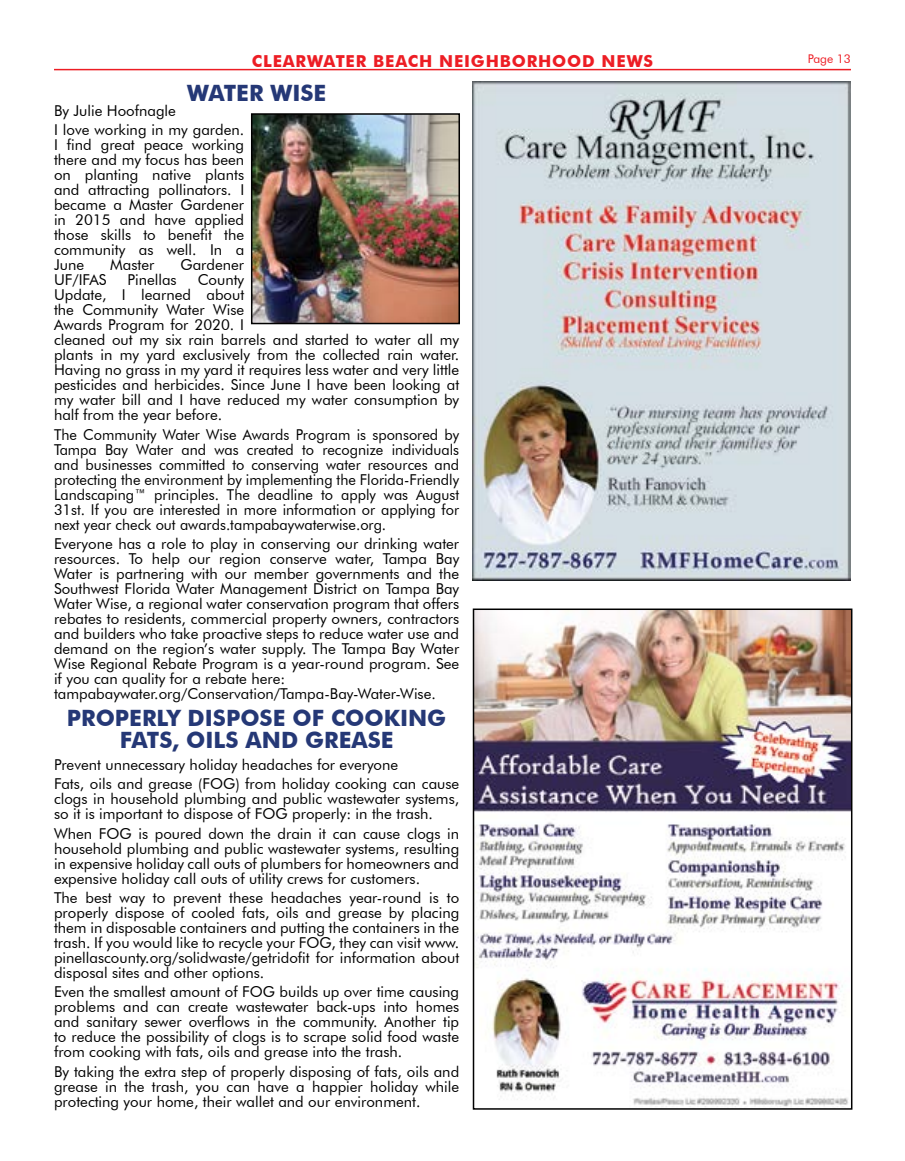
<style>
.page{position:relative;width:905px;height:1161px;background:#fff}
.page>*{position:absolute;margin:0;border:0;box-sizing:border-box;transform-origin:0 0}
.t1{font:700 22.5px/22.5px "Futura BT";color:#253876;text-align:center}
.t2{font:700 16.5px "Futura BT";letter-spacing:.05em;color:#ed1d24}
.t3{font:15px/15px "Futura BT";color:#000;text-align:justify}
.t4{font:12px "Futura BT";color:#ed1d24}
</style>
<div class="page">
<hr style="left:54px;top:69px;width:796px;height:1px;background:#ed1d24">
<img style="left:475px;top:612px;width:374px;height:495px">
<div style="left:472px;top:609px;width:380px;height:501px;border:2px solid #000"></div>
<img style="left:472px;top:81px;width:378px;height:500px">
<img style="left:254px;top:116px;width:203px;height:205px">
<div style="left:251px;top:113px;width:209px;height:211px;border:2px solid #000"></div>
<p class="t2" style="left:252px;top:51px;width:402px">CLEARWATER BEACH NEIGHBORHOOD NEWS</p>
<p class="t4" style="left:808px;top:52px;width:44px">Page 13</p>
<h1 class="t1" style="left:187px;top:82px;width:141px">WATER WISE</h1>
<p class="t3" style="left:54px;top:101px;width:192px;line-height:19.4px">By Julie Hoofnagle<br>I love working in my garden.</p>
<p class="t3" style="left:54px;top:137px;width:192px">I find great peace working there and my focus has been on planting native plants and attracting pollinators. I became a Master Gardener in 2015 and have applied those skills to benefit the community as well. In a June</p>
<p class="t3" style="left:110px;top:257px;width:46px">Master</p>
<p class="t3" style="left:180px;top:257px;width:65px">Gardener</p>
<p class="t3" style="left:54px;top:272px;width:54px">UF/IFAS</p>
<p class="t3" style="left:127px;top:272px;width:51px">Pinellas</p>
<p class="t3" style="left:54px;top:272px;width:407px;text-align:left;text-indent:144px">County<br>Update, I learned about<br>the Community Water Wise<br>Awards Program for 2020. I<br>cleaned out my six rain barrels and started to water all my plants in my yard exclusively from the collected rain water.<br>Having no grass in my yard it requires less water and very little pesticides and herbicides. Since June I have been looking at my water bill and I have reduced my water consumption by half from the year before.</p>
<p class="t3" style="left:54px;top:427px;width:407px">The Community Water Wise Awards Program is sponsored by Tampa Bay Water and was created to recognize individuals and businesses committed to conserving water resources and protecting the environment by implementing the Florida-Friendly Landscaping™ principles. The deadline to apply was August 31st. If you are interested in more information or applying for next year check out awards.tampabaywaterwise.org.</p>
<p class="t3" style="left:54px;top:536px;width:407px;text-align:left">Everyone has a role to play in conserving our drinking water resources. To help our region conserve water, Tampa Bay Water is partnering with our member governments and the Southwest Florida Water Management District on Tampa Bay Water Wise, a regional water conservation program that offers rebates to residents, commercial property owners, contractors and builders who take proactive steps to reduce water use and demand on the region’s water supply. The Tampa Bay Water Wise Regional Rebate Program is a year-round program. See if you can quality for a rebate here: tampabaywater.org/Conservation/Tampa-Bay-Water-Wise.</p>
<h1 class="t1" style="left:67px;top:706px;width:381px">PROPERLY DISPOSE OF COOKING<br>FATS, OILS AND GREASE</h1>
<p class="t3" style="left:54px;top:755px;width:407px;line-height:19.4px">Prevent unnecessary holiday headaches for everyone<br>Fats, oils and grease (FOG) from holiday cooking can cause</p>
<p class="t3" style="left:54px;top:791px;width:406px">clogs in household plumbing and public wastewater systems, so it is important to dispose of FOG properly: in the trash.</p>
<p class="t3" style="left:54px;top:826px;width:406px">When FOG is poured down the drain it can cause clogs in household plumbing and public wastewater systems, resulting in expensive holiday call outs of plumbers for homeowners and expensive holiday call outs of utility crews for customers.</p>
<p class="t3" style="left:54px;top:890px;width:407px">The best way to prevent these headaches year-round is to properly dispose of cooled fats, oils and grease by placing them in disposable containers and putting the containers in the trash. If you would like to recycle your FOG, they can visit www. pinellascounty.org/solidwaste/getridofit for information about disposal sites and other options.</p>
<p class="t3" style="left:54px;top:984px;width:407px">Even the smallest amount of FOG builds up over time causing problems and can create wastewater back-ups into homes and sanitary sewer overflows in the community. Another tip to reduce the possibility of clogs is to scrape solid food waste from cooking with fats, oils and grease into the trash.</p>
<p class="t3" style="left:54px;top:1064px;width:407px">By taking the extra step of properly disposing of fats, oils and grease in the trash, you can have a happier holiday while protecting your home, their wallet and our environment.</p>
</div>
